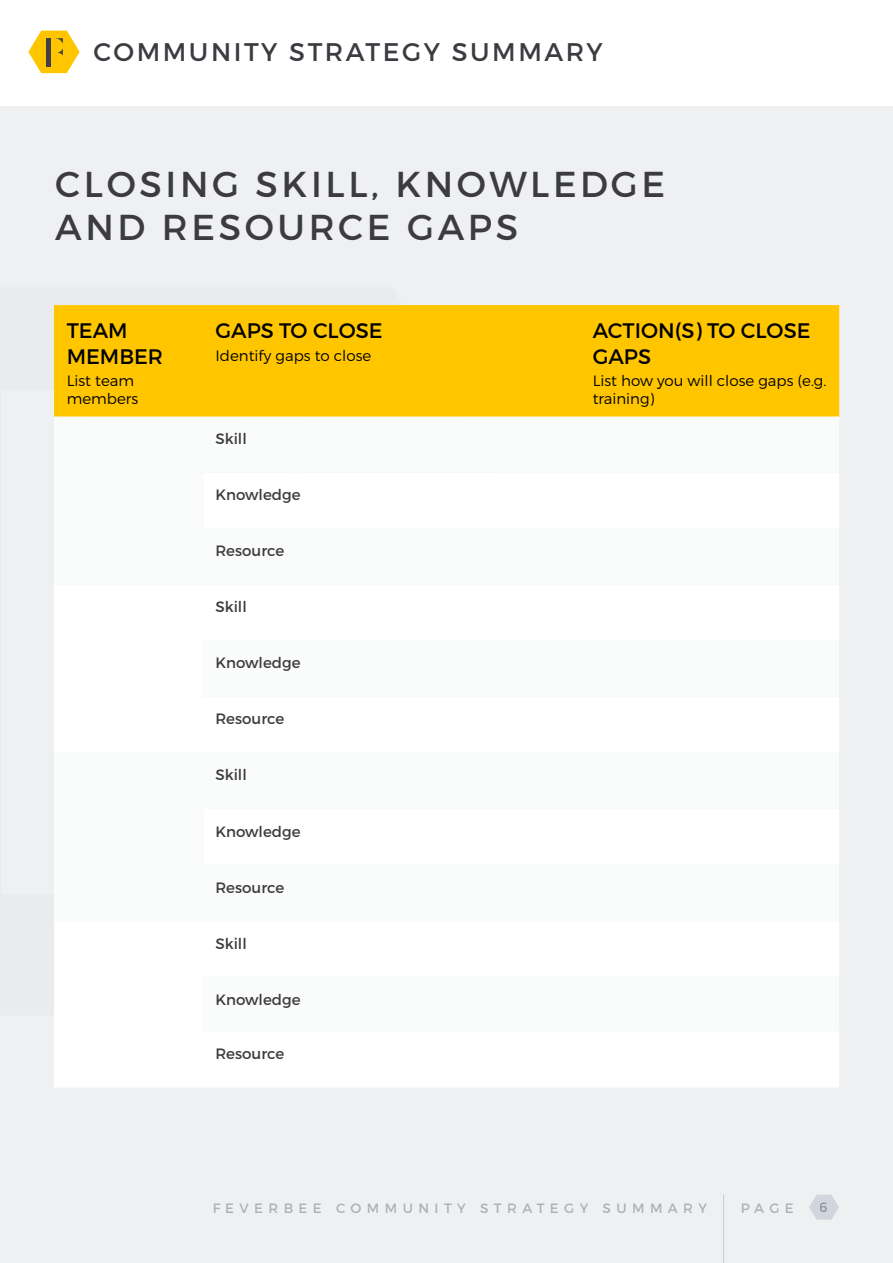
<style>
.page{position:relative;width:893px;height:1263px;background:#fff}
.page>*{position:absolute;margin:0;border:0;box-sizing:border-box;transform-origin:0 0}
.t1{font:36px/43.2px "Montserrat";letter-spacing:.1em;color:#3b3b41}
.t2{font:25.5px "Montserrat";letter-spacing:.1em;color:#3b3b41}
.t3{font:21px/25.2px "Montserrat";color:#000}
.t4{font:15px "Montserrat";color:#3d3d3b}
.t5{font:300 15px/18px "Montserrat";color:#000}
.t6{font:13.5px "Montserrat";letter-spacing:.4em;color:#6b717a}
</style>
<div class="page">
<div style="left:0;top:106px;width:893px;height:1157px;background:#eff0f2"></div>
<svg style="left:28px;top:31px;width:52px;height:42px"></svg>
<hr style="left:723px;top:1194px;width:1px;height:69px;background:#b0b8bf">
<svg style="left:809px;top:1195px;width:30px;height:24px"></svg>
<div style="left:54px;top:305px;width:785px;height:112px;background:#ffc600"></div>
<div style="left:54px;top:417px;width:785px;height:56px;background:#fafbfb"></div>
<div style="left:54px;top:473px;width:785px;height:614px;background:#fff"></div>
<h2 class="t2" style="left:94px;top:36px;width:511px">COMMUNITY STRATEGY SUMMARY</h2>
<h1 class="t1" style="left:55px;top:162px;width:611px">CLOSING SKILL, KNOWLEDGE<br>AND RESOURCE GAPS</h1>
<h3 class="t3" style="left:67px;top:318px;width:98px">TEAM<br>MEMBER</h3>
<p class="t5" style="left:67px;top:371px;width:73px">List team members</p>
<h3 class="t3" style="left:215px;top:318px;width:169px">GAPS TO CLOSE</h3>
<p class="t5" style="left:215px;top:346px;width:157px">Identify gaps to close</p>
<p class="t4" style="left:215px;top:430px;width:33px">Skill</p>
<p class="t4" style="left:215px;top:486px;width:87px">Knowledge</p>
<p class="t4" style="left:215px;top:542px;width:70px">Resource</p>
<p class="t4" style="left:215px;top:598px;width:33px">Skill</p>
<p class="t4" style="left:215px;top:654px;width:87px">Knowledge</p>
<p class="t4" style="left:215px;top:710px;width:70px">Resource</p>
<p class="t4" style="left:215px;top:766px;width:33px">Skill</p>
<p class="t4" style="left:215px;top:822px;width:87px">Knowledge</p>
<p class="t4" style="left:215px;top:878px;width:70px">Resource</p>
<p class="t4" style="left:215px;top:934px;width:33px">Skill</p>
<p class="t4" style="left:215px;top:990px;width:87px">Knowledge</p>
<p class="t4" style="left:215px;top:1045px;width:70px">Resource</p>
<h3 class="t3" style="left:593px;top:318px;width:219px">ACTION(S) TO CLOSE<br>GAPS</h3>
<p class="t5" style="left:593px;top:371px;width:235px">List how you will close gaps (e.g. training)</p>
<p class="t6" style="left:212px;top:1200px;width:496px">FEVERBEE COMMUNITY STRATEGY SUMMARY</p>
<p class="t6" style="left:740px;top:1199px;width:55px">PAGE</p>
<p class="t6" style="left:820px;top:1199px;width:10px">6</p>
</div>
